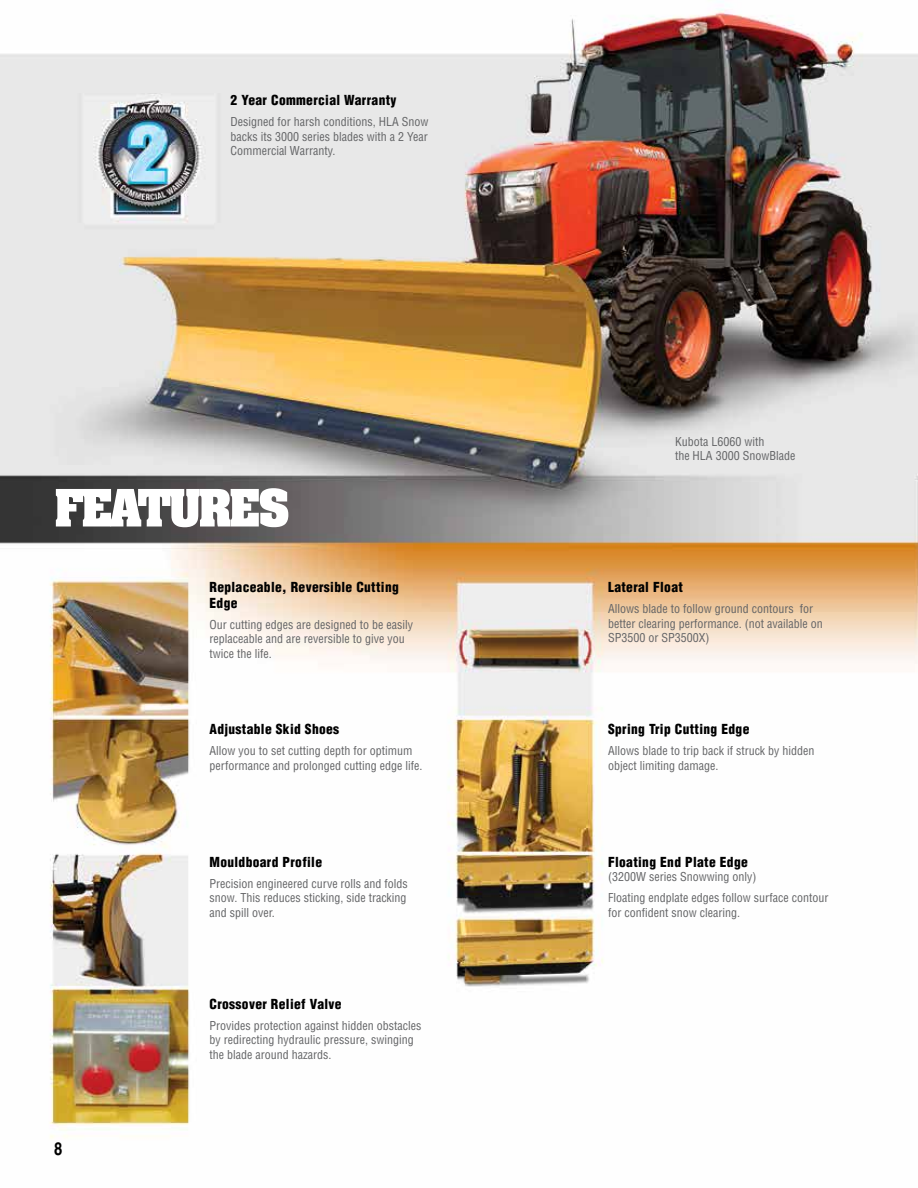
<style>
.page{position:relative;width:918px;height:1188px;background:#fff}
.page>*{position:absolute;margin:0;border:0;box-sizing:border-box;transform-origin:0 0}
.t1{font:56.25px "Aachen Bold Plain";letter-spacing:-.06em;color:#fff}
.t2{font:700 condensed 18px "Helvetica";color:#000}
.t3{font:900 condensed 13.5px/15.5px "Helvetica";letter-spacing:.025em;color:#000}
.t4{font:condensed 12px/14.4px "Helvetica";color:#636466}
</style>
<div class="page">
<img style="left:0;top:9px;width:918px;height:1130px">
<p class="t3" style="left:231px;top:93px;width:168px">2 Year Commercial Warranty</p>
<p class="t4" style="left:231px;top:115px;width:199px;text-align:justify">Designed for harsh conditions, HLA Snow backs its 3000 series blades with a 2 Year Commercial Warranty.</p>
<h1 class="t1" style="left:54px;top:477px;width:238px">FEATURES</h1>
<p class="t3" style="left:210px;top:579px;width:191px">Replaceable, Reversible Cutting<br>Edge</p>
<p class="t4" style="left:210px;top:617px;width:205px">Our cutting edges are designed to be easily replaceable and are reversible to give you twice the life.</p>
<p class="t3" style="left:210px;top:721px;width:131px">Adjustable Skid Shoes</p>
<p class="t4" style="left:210px;top:743px;width:214px">Allow you to set cutting depth for optimum performance and prolonged cutting edge life.</p>
<p class="t3" style="left:210px;top:854px;width:114px">Mouldboard Profile</p>
<p class="t4" style="left:210px;top:876px;width:200px;text-align:justify">Precision engineered curve rolls and folds snow. This reduces sticking, side tracking and spill over.</p>
<h2 class="t2" style="left:54px;top:1138px;width:10px">8</h2>
<p class="t3" style="left:210px;top:996px;width:134px">Crossover Relief Valve</p>
<p class="t4" style="left:210px;top:1018px;width:213px">Provides protection against hidden obstacles by redirecting hydraulic pressure, swinging the blade around hazards.</p>
<p class="t4" style="left:675px;top:434px;width:122px">Kubota L6060 with<br>the HLA 3000 SnowBlade</p>
<p class="t3" style="left:608px;top:579px;width:76px">Lateral Float</p>
<p class="t4" style="left:608px;top:602px;width:216px">Allows blade to follow ground contours for better clearing performance. (not available on<br>SP3500 or SP3500X)</p>
<p class="t3" style="left:608px;top:721px;width:143px">Spring Trip Cutting Edge</p>
<p class="t4" style="left:608px;top:743px;width:208px">Allows blade to trip back if struck by hidden object limiting damage.</p>
<p class="t3" style="left:608px;top:854px;width:141px">Floating End Plate Edge</p>
<p class="t4" style="left:608px;top:866px;width:222px;line-height:21.1px">(3200W series Snowwing only)<br>Floating endplate edges follow surface contour</p>
<p class="t4" style="left:608px;top:905px;width:133px">for confident snow clearing.</p>
</div>
